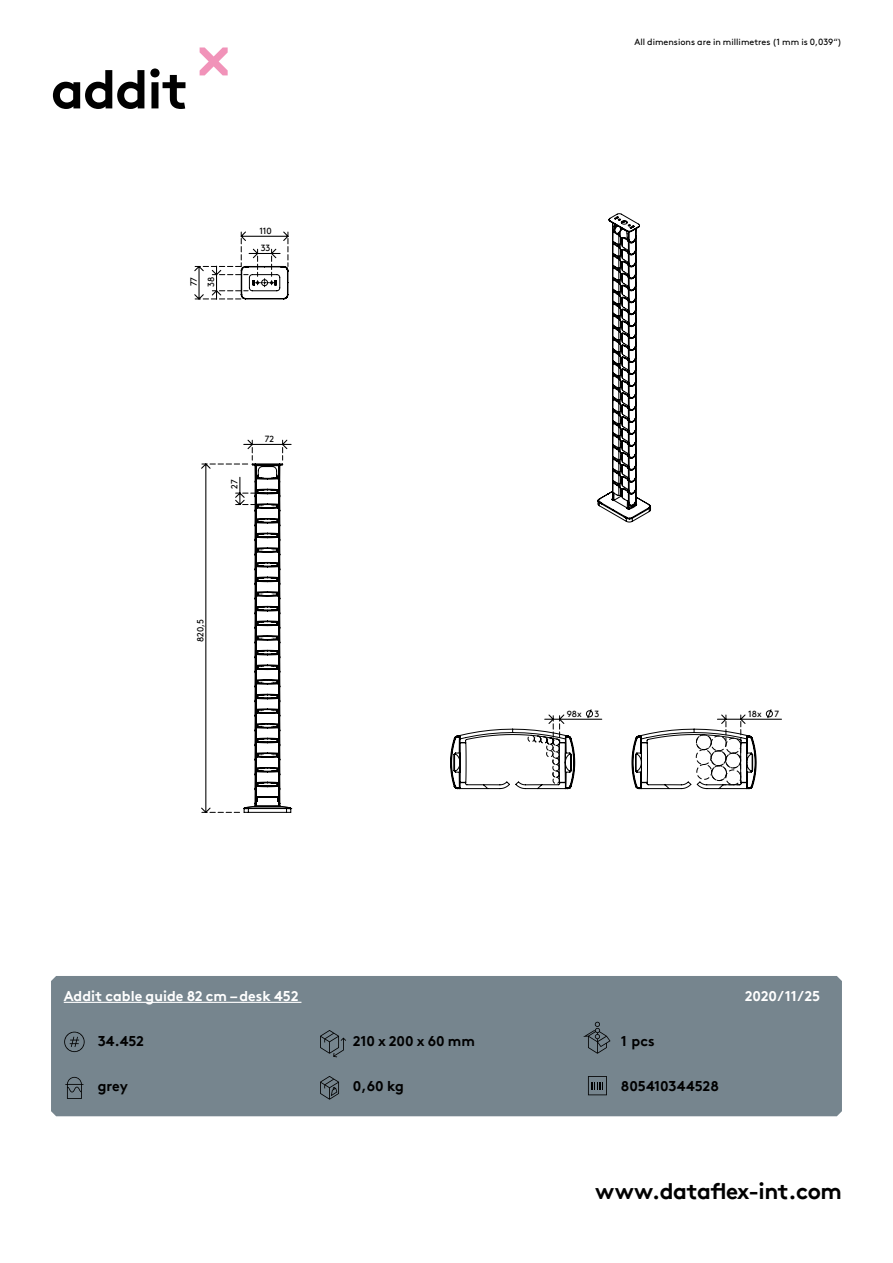
<style>
.page{position:relative;width:893px;height:1263px;background:#fff}
.page>*{position:absolute;margin:0;border:0;box-sizing:border-box;transform-origin:0 0}
.hoofdstuk{font:700 54px "Brown Pro TT";letter-spacing:-.02em;color:#000}
.t1{font:700 22.5px "Brown Pro TT";letter-spacing:-.02em;color:#000}
.specificaties{font:700 14.25px "Brown Pro TT";color:#000}
.t2{font:700 14.25px "Brown Pro TT";color:#fff}
.t3{font:9px "Brown";color:#000}
.t4{font:9px "Brown Pro TT Regular Alt";color:#000}
</style>
<div class="page">
<svg style="left:200px;top:47px;width:28px;height:28px"></svg>
<div style="left:51px;top:976px;width:791px;height:140px;background:#76858e"></div>
<svg style="left:194px;top:231px;width:95px;height:69px"></svg>
<svg style="left:450px;top:709px;width:332px;height:81px"></svg>
<svg style="left:201px;top:439px;width:91px;height:374px"></svg>
<svg style="left:597px;top:213px;width:54px;height:310px"></svg>
<svg style="left:64px;top:1032px;width:21px;height:20px"></svg>
<svg style="left:65px;top:1077px;width:18px;height:22px"></svg>
<svg style="left:320px;top:1030px;width:26px;height:27px"></svg>
<svg style="left:583px;top:1022px;width:27px;height:32px"></svg>
<svg style="left:320px;top:1076px;width:19px;height:24px"></svg>
<svg style="left:588px;top:1076px;width:19px;height:19px"></svg>
<hr style="left:64px;top:1002px;width:237px;height:1px;background:#fff">
<p class="hoofdstuk" style="left:51px;top:46px;width:139px">addit</p>
<p class="t4" style="left:187px;top:286px;width:11px;rotate:-90deg">77</p>
<p class="t4" style="left:204px;top:287px;width:12px;rotate:-90deg">38</p>
<p class="t4" style="left:259px;top:224px;width:14px">110</p>
<p class="t4" style="left:261px;top:241px;width:11px">33</p>
<p class="t4" style="left:228px;top:489px;width:11px;rotate:-90deg">27</p>
<p class="t4" style="left:265px;top:432px;width:11px">72</p>
<p class="t4" style="left:194px;top:642px;width:25px;rotate:-90deg">820,5</p>
<p class="t3" style="left:634px;top:35px;width:209px">All dimensions are in millimetres (1 mm is 0,039“)</p>
<p class="t4" style="left:567px;top:707px;width:17px">98x</p>
<p class="t4" style="left:594px;top:707px;width:6px">3</p>
<p class="t4" style="left:748px;top:707px;width:15px">18x</p>
<p class="t4" style="left:774px;top:707px;width:6px">7</p>
<p class="t2" style="left:64px;top:985px;width:236px">Addit cable guide 82 cm – desk 452</p>
<p class="t2" style="left:745px;top:985px;width:77px">2020/11/25</p>
<p class="specificaties" style="left:98px;top:1029px;width:48px">34.452</p>
<p class="specificaties" style="left:98px;top:1074px;width:32px">grey</p>
<p class="specificaties" style="left:353px;top:1029px;width:124px">210 x 200 x 60 mm</p>
<p class="specificaties" style="left:621px;top:1029px;width:35px">1 pcs</p>
<p class="specificaties" style="left:353px;top:1074px;width:53px">0,60 kg</p>
<p class="specificaties" style="left:621px;top:1074px;width:100px">805410344528</p>
<h2 class="t1" style="left:595px;top:1173px;width:248px">www.dataflex-int.com</h2>
</div>
